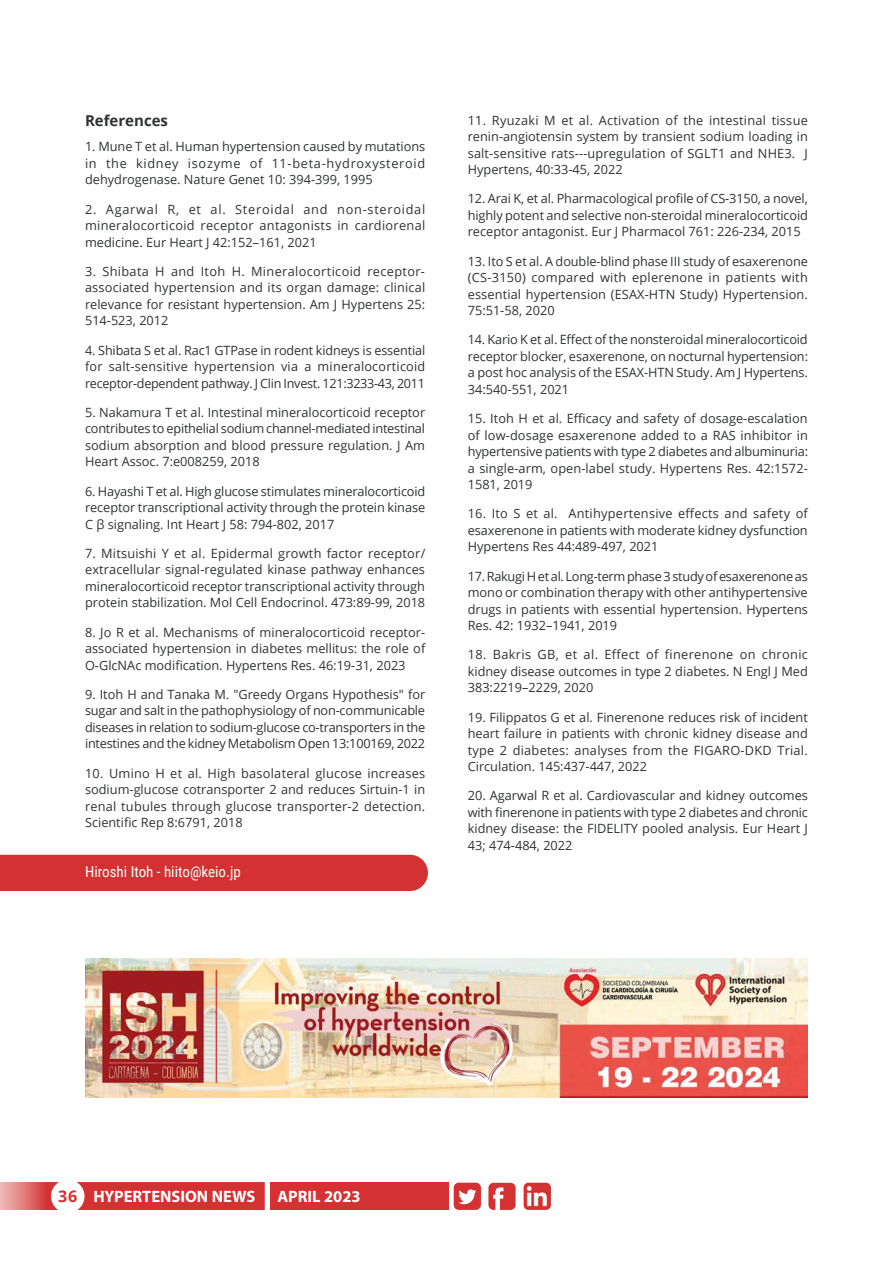
<style>
.page{position:relative;width:893px;height:1263px;background:#fff}
.page>*{position:absolute;margin:0;border:0;box-sizing:border-box;transform-origin:0 0}
.t1{font:700 16.5px "Myriad Pro";color:#fff}
.Author___Email_-_RED{font:15px "Roboto Condensed";color:#fff}
.Body_text_justified{font:700 15px "Open Sans";color:#303232}
.reference__2_columns{font:12.75px/16.5px "Open Sans";color:#303232;text-align:justify}
.s1{font-family:"Open Sans";font-size:16.2px;color:#d33132}
</style>
<div class="page">
<svg style="left:454px;top:1183px;width:27px;height:27px"></svg>
<svg style="left:488px;top:1183px;width:28px;height:27px"></svg>
<div style="left:270px;top:1183px;width:179px;height:27px;background:#d33132"></div>
<svg style="left:0;top:1183px;width:264px;height:27px;background:#d64040"></svg>
<div style="left:51px;top:1179px;width:34px;height:34px;background:#fff;border-radius:50%"></div>
<img style="left:524px;top:1183px;width:27px;height:27px">
<div style="left:0;top:855px;width:428px;height:36px;background:#d33132"></div>
<img style="left:85px;top:958px;width:723px;height:140px">
<p class="Body_text_justified" style="left:85px;top:110px;width:84px">References</p>
<p class="reference__2_columns" style="left:85px;top:138px;width:342px">1. Mune T et al. Human hypertension caused by mutations in the kidney isozyme of 11-beta-hydroxysteroid dehydrogenase. Nature Genet 10: 394-399, 1995</p>
<p class="reference__2_columns" style="left:85px;top:200px;width:342px">2. Agarwal R, et al. Steroidal and non-steroidal mineralocorticoid receptor antagonists in cardiorenal medicine. Eur Heart J 42:152–161, 2021</p>
<p class="reference__2_columns" style="left:85px;top:263px;width:342px">3. Shibata H and Itoh H. Mineralocorticoid receptor&shy;associated hypertension and its organ damage: clinical relevance for resistant hypertension. Am J Hypertens 25:<br>514-523, 2012</p>
<p class="reference__2_columns" style="left:85px;top:341px;width:342px">4. Shibata S et al. Rac1 GTPase in rodent kidneys is essential for salt-sensitive hypertension via a mineralocorticoid receptor-dependent pathway. J Clin Invest. 121:3233-43, 2011</p>
<p class="reference__2_columns" style="left:85px;top:404px;width:342px">5. Nakamura T et al. Intestinal mineralocorticoid receptor contributes to epithelial sodium channel-mediated intestinal sodium absorption and blood pressure regulation. J Am Heart Assoc. 7:e008259, 2018</p>
<p class="reference__2_columns" style="left:85px;top:482px;width:342px">6. Hayashi T et al. High glucose stimulates mineralocorticoid receptor transcriptional activity through the protein kinase C β signaling. Int Heart J 58: 794-802, 2017</p>
<p class="reference__2_columns" style="left:85px;top:545px;width:342px">7. Mitsuishi Y et al. Epidermal growth factor receptor/ extracellular signal-regulated kinase pathway enhances mineralocorticoid receptor transcriptional activity through protein stabilization. Mol Cell Endocrinol. 473:89-99, 2018</p>
<p class="reference__2_columns" style="left:85px;top:623px;width:342px">8. Jo R et al. Mechanisms of mineralocorticoid receptor&shy;associated hypertension in diabetes mellitus: the role of O-GlcNAc modification. Hypertens Res. 46:19-31, 2023</p>
<p class="reference__2_columns" style="left:85px;top:686px;width:342px">9. Itoh H and Tanaka M. "Greedy Organs Hypothesis" for sugar and salt in the pathophysiology of non-communicable diseases in relation to sodium-glucose co-transporters in the intestines and the kidney Metabolism Open 13:100169, 2022</p>
<p class="reference__2_columns" style="left:85px;top:764px;width:342px">10. Umino H et al. High basolateral glucose increases sodium-glucose cotransporter 2 and reduces Sirtuin-1 in renal tubules through glucose transporter-2 detection.<br>Scientific Rep 8:6791, 2018</p>
<p class="Author___Email_-_RED" style="left:85px;top:861px;width:157px">Hiroshi Itoh - hiito@keio.jp</p>
<p class="reference__2_columns" style="left:468px;top:111px;width:342px">11. Ryuzaki M et al. Activation of the intestinal tissue renin-angiotensin system by transient sodium loading in salt-sensitive rats---upregulation of SGLT1 and NHE3. J Hypertens, 40:33-45, 2022</p>
<p class="reference__2_columns" style="left:468px;top:190px;width:342px">12. Arai K, et al. Pharmacological profile of CS-3150, a novel, highly potent and selective non-steroidal mineralocorticoid receptor antagonist. Eur J Pharmacol 761: 226-234, 2015</p>
<p class="reference__2_columns" style="left:468px;top:252px;width:342px">13. Ito S et al. A double-blind phase III study of esaxerenone (CS-3150) compared with eplerenone in patients with essential hypertension (ESAX-HTN Study) Hypertension.<br>75:51-58, 2020</p>
<p class="reference__2_columns" style="left:468px;top:331px;width:342px">14. Kario K et al. Effect of the nonsteroidal mineralocorticoid receptor blocker, esaxerenone, on nocturnal hypertension: a post hoc analysis of the ESAX-HTN Study. Am J Hypertens.<br>34:540-551, 2021</p>
<p class="reference__2_columns" style="left:468px;top:410px;width:342px">15. Itoh H et al. Efficacy and safety of dosage-escalation of low-dosage esaxerenone added to a RAS inhibitor in hypertensive patients with type 2 diabetes and albuminuria: a single-arm, open-label study. Hypertens Res. 42:1572- 1581, 2019</p>
<p class="reference__2_columns" style="left:468px;top:505px;width:342px">16. Ito S et al. Antihypertensive effects and safety of esaxerenone in patients with moderate kidney dysfunction Hypertens Res 44:489-497, 2021</p>
<p class="reference__2_columns" style="left:468px;top:567px;width:342px">17. Rakugi H et al. Long-term phase 3 study of esaxerenone as mono or combination therapy with other antihypertensive drugs in patients with essential hypertension. Hypertens Res. 42: 1932–1941, 2019</p>
<p class="reference__2_columns" style="left:468px;top:646px;width:342px">18. Bakris GB, et al. Effect of finerenone on chronic kidney disease outcomes in type 2 diabetes. N Engl J Med 383:2219–2229, 2020</p>
<p class="reference__2_columns" style="left:468px;top:708px;width:342px">19. Filippatos G et al. Finerenone reduces risk of incident heart failure in patients with chronic kidney disease and type 2 diabetes: analyses from the FIGARO-DKD Trial.<br>Circulation. 145:437-447, 2022</p>
<p class="reference__2_columns" style="left:468px;top:787px;width:342px">20. Agarwal R et al. Cardiovascular and kidney outcomes with finerenone in patients with type 2 diabetes and chronic kidney disease: the FIDELITY pooled analysis. Eur Heart J 43; 474-484, 2022</p>
<p class="t1" style="left:58px;top:1186px;width:199px"><span class="s1">36</span> HYPERTENSION NEWS</p>
<p class="t1" style="left:277px;top:1186px;width:85px">APRIL 2023</p>
</div>
